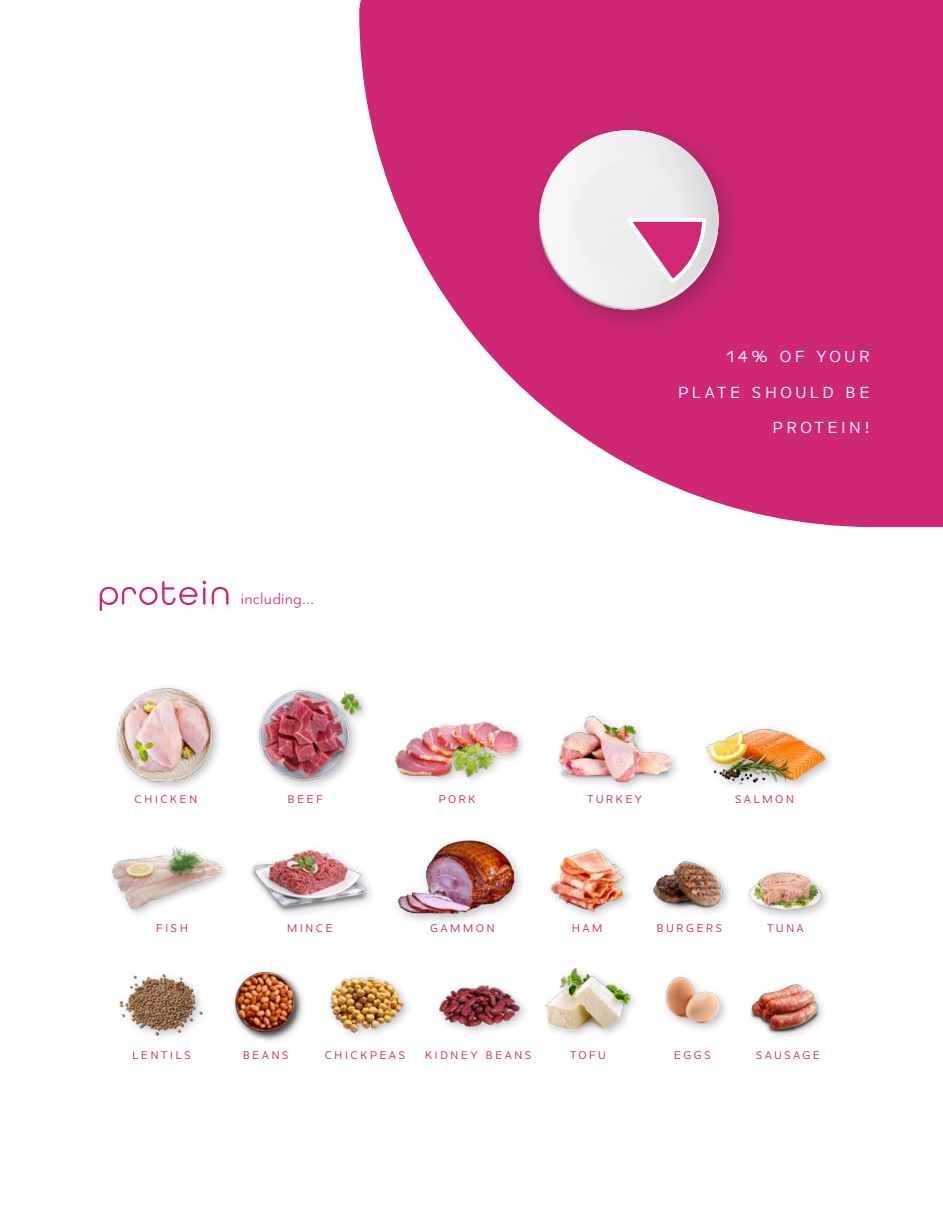
<style>
.page{position:relative;width:943px;height:1216px;background:#fff}
.page>*{position:absolute;margin:0;border:0;box-sizing:border-box;transform-origin:0 0}
.t1{font:300 22.05px/35.4px "Basic Gothic Pro";letter-spacing:.1em;color:#fff;text-align:right}
.t2{font:18.72px "Mr Eaves Mod OT";letter-spacing:.01em;color:#ce2875}
.t3{font:300 15.4px "Basic Gothic Pro";letter-spacing:.1em;color:#ce2875}
</style>
<div class="page">
<svg style="left:359px;top:0;width:584px;height:527px;fill:#ce2875"></svg>
<div style="left:525px;top:116px;width:219px;height:220px;background:#231f20;opacity:.3"></div>
<img style="left:539px;top:130px;width:179px;height:180px;border-radius:90px">
<svg style="left:621px;top:216px;width:86px;height:70px"></svg>
<svg style="left:212px;top:587px;width:16px;height:17px"></svg>
<svg style="left:100px;top:580px;width:106px;height:31px"></svg>
<img style="left:706px;top:728px;width:123px;height:58px">
<img style="left:233px;top:970px;width:69px;height:69px">
<div style="left:435px;top:980px;width:95px;height:56px;background:#231f20;opacity:.3"></div>
<img style="left:438px;top:980px;width:83px;height:56px">
<img style="left:330px;top:977px;width:79px;height:60px">
<img style="left:546px;top:967px;width:84px;height:69px">
<img style="left:550px;top:849px;width:77px;height:64px">
<img style="left:653px;top:861px;width:74px;height:52px">
<div style="left:744px;top:867px;width:88px;height:54px;background:#231f20;opacity:.3"></div>
<img style="left:746px;top:867px;width:80px;height:46px">
<img style="left:112px;top:846px;width:109px;height:67px">
<img style="left:258px;top:689px;width:107px;height:97px">
<div style="left:111px;top:682px;width:112px;height:110px;background:#231f20;opacity:.3"></div>
<img style="left:114px;top:683px;width:100px;height:101px">
<div style="left:553px;top:710px;width:128px;height:83px;background:#231f20;opacity:.3"></div>
<img style="left:558px;top:714px;width:112px;height:70px">
<img style="left:119px;top:974px;width:84px;height:64px">
<img style="left:251px;top:850px;width:118px;height:63px">
<div style="left:392px;top:834px;width:134px;height:92px;background:#231f20;opacity:.3"></div>
<img style="left:392px;top:837px;width:127px;height:78px">
<img style="left:665px;top:977px;width:59px;height:53px">
<div style="left:746px;top:978px;width:81px;height:63px;background:#231f20;opacity:.3"></div>
<img style="left:746px;top:981px;width:79px;height:53px">
<div style="left:390px;top:717px;width:138px;height:70px;background:#231f20;opacity:.3"></div>
<img style="left:395px;top:717px;width:123px;height:60px">
<p class="t2" style="left:241px;top:588px;width:75px">including...</p>
<h1 class="t1" style="left:677px;top:337px;width:194px">14% of your plate should be protein!</h1>
<p class="t3" style="left:134px;top:789px;width:65px">chicken</p>
<p class="t3" style="left:287px;top:789px;width:38px">beef</p>
<p class="t3" style="left:586px;top:789px;width:57px">turkey</p>
<p class="t3" style="left:734px;top:789px;width:61px">salmon</p>
<p class="t3" style="left:438px;top:789px;width:40px">pork</p>
<p class="t3" style="left:155px;top:918px;width:34px">fish</p>
<p class="t3" style="left:132px;top:1044px;width:61px">lentils</p>
<p class="t3" style="left:286px;top:918px;width:48px">mince</p>
<p class="t3" style="left:430px;top:918px;width:67px">gammon</p>
<p class="t3" style="left:571px;top:918px;width:33px">ham</p>
<p class="t3" style="left:656px;top:918px;width:68px">burgers</p>
<p class="t3" style="left:766px;top:918px;width:39px">tuna</p>
<p class="t3" style="left:242px;top:1044px;width:48px">beans</p>
<p class="t3" style="left:324px;top:1044px;width:209px">chickpeas kidney beans</p>
<p class="t3" style="left:570px;top:1044px;width:38px">tofu</p>
<p class="t3" style="left:673px;top:1044px;width:39px">eggs</p>
<p class="t3" style="left:755px;top:1044px;width:66px">sausage</p>
</div>
